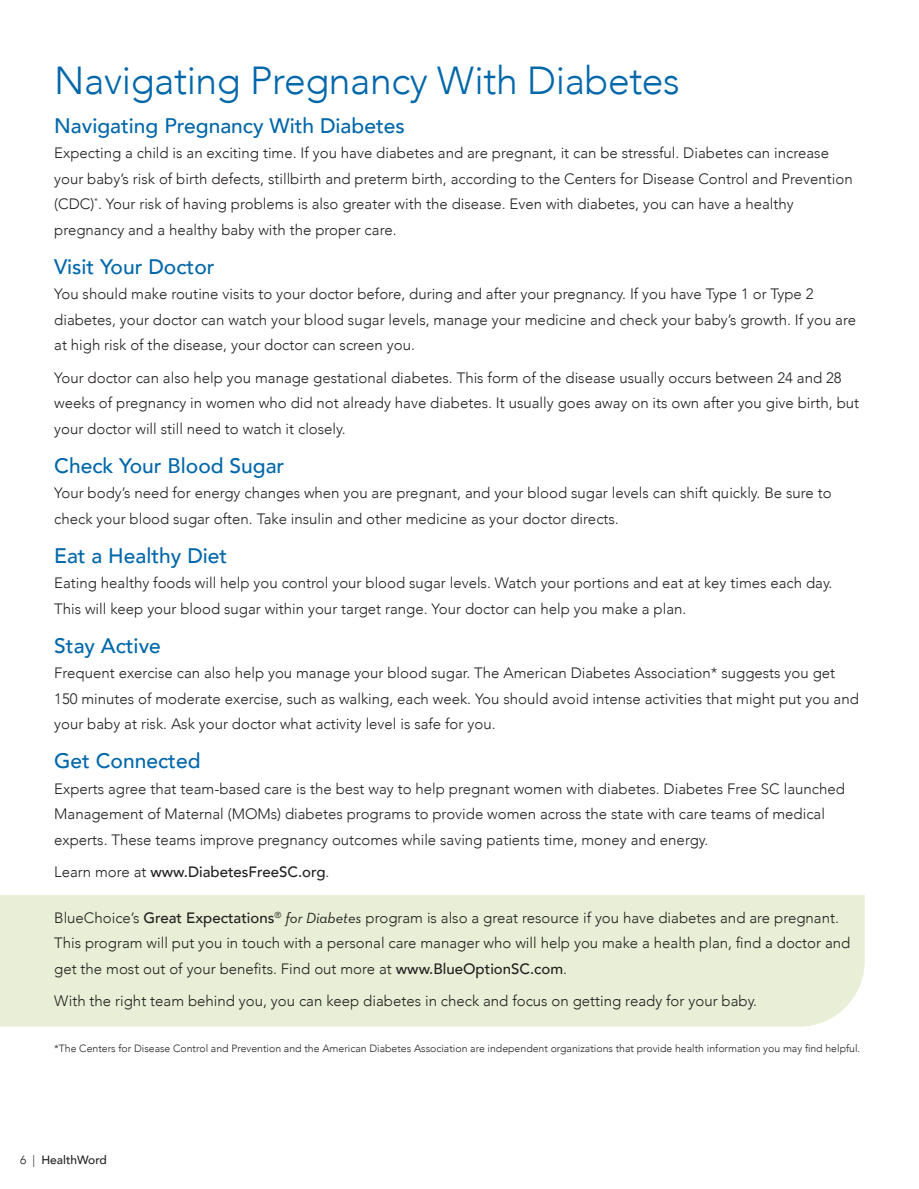
<style>
.page{position:relative;width:919px;height:1189px;background:#fff}
.page>*{position:absolute;margin:0;border:0;box-sizing:border-box;transform-origin:0 0}
.t1{font:300 39px "Avenir";letter-spacing:-.01em;color:#0067aa}
.t2{font:500 21px "Avenir";color:#0067aa}
.t3{font:300 15px/25.5px "Avenir";color:#231f20}
.t4{font:500 12px "Avenir";color:#231f20}
.t5{font:300 10.5px "Avenir";color:#231f20}
.s1{font-weight:500}
.s2{font-family:"Neutraface Text Book Italic Alt";font-weight:400}
.s3{font-weight:300}
</style>
<div class="page">
<div style="left:0;top:895px;width:864px;height:131px;background:#e8efd6"></div>
<h1 class="t1" style="left:54px;top:57px;width:627px">Navigating Pregnancy With Diabetes</h1>
<p class="t2" style="left:54px;top:107px;width:352px">Navigating Pregnancy With Diabetes</p>
<p class="t3" style="left:54px;top:140px;width:799px">Expecting a child is an exciting time. If you have diabetes and are pregnant, it can be stressful. Diabetes can increase your baby’s risk of birth defects, stillbirth and preterm birth, according to the Centers for Disease Control and Prevention (CDC)<sup>*</sup>. Your risk of having problems is also greater with the disease. Even with diabetes, you can have a healthy</p>
<p class="t3" style="left:54px;top:217px;width:344px">pregnancy and a healthy baby with the proper care.</p>
<p class="t2" style="left:54px;top:248px;width:162px">Visit Your Doctor</p>
<p class="t3" style="left:54px;top:281px;width:803px">You should make routine visits to your doctor before, during and after your pregnancy. If you have Type 1 or Type 2 diabetes, your doctor can watch your blood sugar levels, manage your medicine and check your baby’s growth. If you are at high risk of the disease, your doctor can screen you.</p>
<p class="t3" style="left:54px;top:364px;width:806px">Your doctor can also help you manage gestational diabetes. This form of the disease usually occurs between 24 and 28 weeks of pregnancy in women who did not already have diabetes. It usually goes away on its own after you give birth, but your doctor will still need to watch it closely.</p>
<p class="t2" style="left:54px;top:447px;width:232px">Check Your Blood Sugar</p>
<p class="t3" style="left:54px;top:480px;width:778px">Your body’s need for energy changes when you are pregnant, and your blood sugar levels can shift quickly. Be sure to check your blood sugar often. Take insulin and other medicine as your doctor directs.</p>
<p class="t2" style="left:54px;top:537px;width:175px">Eat a Healthy Diet</p>
<p class="t3" style="left:54px;top:570px;width:779px">Eating healthy foods will help you control your blood sugar levels. Watch your portions and eat at key times each day.</p>
<p class="t3" style="left:54px;top:595px;width:633px">This will keep your blood sugar within your target range. Your doctor can help you make a plan.</p>
<p class="t2" style="left:54px;top:627px;width:108px">Stay Active</p>
<p class="t3" style="left:54px;top:660px;width:782px">Frequent exercise can also help you manage your blood sugar. The American Diabetes Association* suggests you get</p>
<p class="t3" style="left:54px;top:685px;width:806px">150 minutes of moderate exercise, such as walking, each week. You should avoid intense activities that might put you and your baby at risk. Ask your doctor what activity level is safe for you.</p>
<p class="t2" style="left:54px;top:742px;width:148px">Get Connected</p>
<p class="t3" style="left:54px;top:775px;width:792px">Experts agree that team-based care is the best way to help pregnant women with diabetes. Diabetes Free SC launched<br>Management of Maternal (MOMs) diabetes programs to provide women across the state with care teams of medical</p>
<p class="t3" style="left:54px;top:823px;width:655px;line-height:32.2px">experts. These teams improve pregnancy outcomes while saving patients time, money and energy.<br>Learn more at <span class="s1">www.DiabetesFreeSC.org</span>.</p>
<p class="t3" style="left:54px;top:904px;width:786px">BlueChoice’s <span class="s1">Great Expectations</span><sup>®</sup> <span class="s2">for Diabetes</span> program is also a great resource if you have diabetes and are pregnant.</p>
<p class="t3" style="left:54px;top:930px;width:797px">This program will put you in touch with a personal care manager who will help you make a health plan, find a doctor and get the most out of your benefits. Find out more at <span class="s1">www.BlueOptionSC.com</span>.</p>
<p class="t3" style="left:54px;top:988px;width:704px">With the right team behind you, you can keep diabetes in check and focus on getting ready for your baby.</p>
<p class="t5" style="left:54px;top:1041px;width:807px">*The Centers for Disease Control and Prevention and the American Diabetes Association are independent organizations that provide health information you may find helpful.</p>
<p class="t4" style="left:20px;top:1149px;width:88px"><span class="s3">6 |</span> HealthWord</p>
</div>
